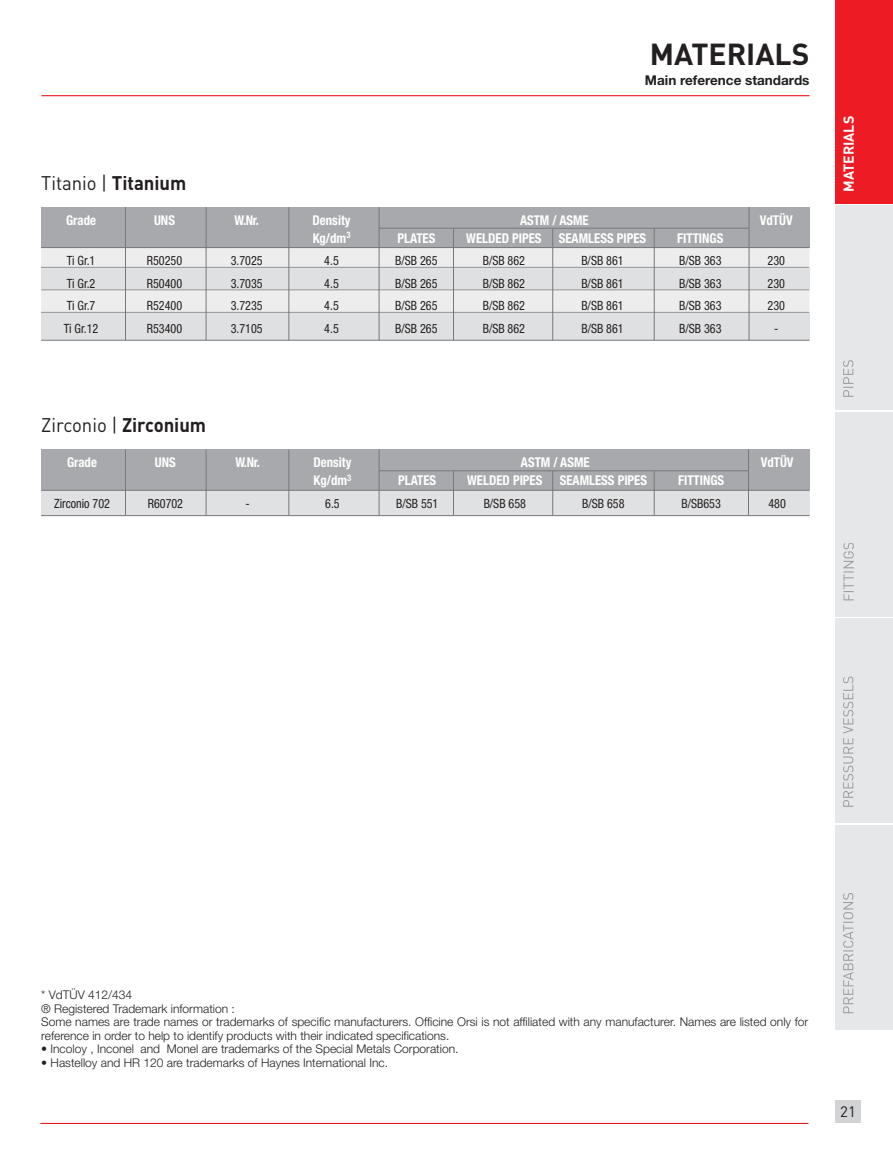
<style>
.page{position:relative;width:893px;height:1170px;background:#fff}
.page>*{position:absolute;margin:0;border:0;box-sizing:border-box;transform-origin:0 0}
.t1{font:700 30px "DIN";color:#231f20}
.t2{font:19.5px "DIN";color:#231f20;scale:.95 1}
.t3{font:15px "DIN";color:#231f20}
.t4{font:700 14.25px "DIN";color:#fff}
.t5{font:700 condensed 13.5px "Helvetica Neue";color:#fff;scale:.95 1}
.t6{font:700 13.5px "Helvetica Neue";color:#231f20}
.t7{font:condensed 12.75px "Helvetica Neue";color:#231f20;scale:.95 1}
.t8{font:300 12px/13.5px "Helvetica Neue";color:#231f20}
.s1{font-weight:700}
</style>
<div class="page">
<svg style="left:41px;top:248px;width:768px;height:64px;background:#eaeaeb"></svg>
<div style="left:41px;top:267px;width:768px;height:22px;background:#dfe0e1"></div>
<div style="left:41px;top:312px;width:768px;height:28px;background:#dfe0e1"></div>
<div style="left:835px;top:1100px;width:26px;height:23px;background:#d1d3d4"></div>
<div style="left:41px;top:207px;width:768px;height:40px;background:#a7a9ac"></div>
<hr style="left:41px;top:267px;width:768px;height:1px;background:#939598">
<hr style="left:41px;top:289px;width:768px;height:1px;background:#939598">
<hr style="left:41px;top:312px;width:768px;height:1px;background:#939598">
<hr style="left:41px;top:247px;width:768px;height:1px;background:#77787b">
<hr style="left:379px;top:228px;width:370px;height:1px;background:#77787b">
<hr style="left:41px;top:340px;width:768px;height:1px;background:#77787b">
<hr style="left:289px;top:207px;width:1px;height:133px;background:#77787b">
<hr style="left:379px;top:207px;width:1px;height:133px;background:#77787b">
<hr style="left:453px;top:228px;width:1px;height:112px;background:#77787b">
<hr style="left:552px;top:228px;width:1px;height:112px;background:#77787b">
<hr style="left:654px;top:228px;width:1px;height:112px;background:#77787b">
<hr style="left:749px;top:207px;width:1px;height:133px;background:#77787b">
<hr style="left:206px;top:207px;width:1px;height:133px;background:#77787b">
<hr style="left:125px;top:207px;width:1px;height:133px;background:#77787b">
<div style="left:41px;top:449px;width:768px;height:41px;background:#a7a9ac"></div>
<div style="left:41px;top:490px;width:768px;height:25px;background:#e0e1e2"></div>
<hr style="left:41px;top:490px;width:768px;height:1px;background:#77787b">
<hr style="left:379px;top:470px;width:370px;height:1px;background:#77787b">
<hr style="left:41px;top:515px;width:768px;height:1px;background:#77787b">
<hr style="left:289px;top:449px;width:1px;height:66px;background:#77787b">
<hr style="left:379px;top:449px;width:1px;height:66px;background:#77787b">
<hr style="left:453px;top:471px;width:1px;height:44px;background:#77787b">
<hr style="left:552px;top:471px;width:1px;height:44px;background:#77787b">
<hr style="left:654px;top:471px;width:1px;height:44px;background:#77787b">
<hr style="left:748px;top:449px;width:1px;height:66px;background:#77787b">
<hr style="left:206px;top:449px;width:1px;height:66px;background:#77787b">
<hr style="left:125px;top:449px;width:1px;height:66px;background:#77787b">
<hr style="left:41px;top:95px;width:768px;height:1px;background:#ed1c24">
<div style="left:835px;top:0;width:58px;height:204px;background:#ed1c24"></div>
<div style="left:835px;top:206px;width:58px;height:204px;background:#e6e7e8"></div>
<svg style="left:843px;top:360px;width:10px;height:37px"></svg>
<div style="left:835px;top:618px;width:58px;height:204px;background:#e6e7e8"></div>
<svg style="left:843px;top:676px;width:10px;height:130px"></svg>
<div style="left:835px;top:825px;width:58px;height:204px;background:#e6e7e8"></div>
<svg style="left:843px;top:893px;width:10px;height:120px"></svg>
<div style="left:835px;top:412px;width:58px;height:204px;background:#e6e7e8"></div>
<svg style="left:843px;top:543px;width:11px;height:57px"></svg>
<hr style="left:40px;top:1122px;width:768px;height:1px;background:#ed1c24">
<h1 class="t1" style="left:650px;top:43px;width:161px">MATERIALS</h1>
<p class="t6" style="left:645px;top:75px;width:166px">Main reference standards</p>
<h2 class="t2" style="left:41px;top:176px;width:154px">Titanio | <span class="s1">Titanium</span></h2>
<p class="t5" style="left:66px;top:215px;width:33px">Grade</p>
<p class="t5" style="left:154px;top:215px;width:24px">UNS</p>
<p class="t5" style="left:235px;top:215px;width:27px">W.Nr.</p>
<p class="t5" style="left:313px;top:215px;width:41px">Density</p>
<p class="t5" style="left:520px;top:215px;width:74px">ASTM / ASME</p>
<p class="t5" style="left:760px;top:215px;width:36px">VdTÜV</p>
<p class="t5" style="left:313px;top:233px;width:41px">Kg/dm<sup>3</sup></p>
<p class="t5" style="left:397px;top:233px;width:41px">PLATES</p>
<p class="t5" style="left:466px;top:233px;width:81px">WELDED PIPES</p>
<p class="t5" style="left:559px;top:233px;width:93px">SEAMLESS PIPES</p>
<p class="t5" style="left:677px;top:233px;width:50px">FITTINGS</p>
<p class="t7" style="left:67px;top:256px;width:32px">Ti Gr.1</p>
<p class="t7" style="left:147px;top:256px;width:39px">R50250</p>
<p class="t7" style="left:231px;top:256px;width:35px">3.7025</p>
<p class="t7" style="left:324px;top:256px;width:17px">4.5</p>
<p class="t7" style="left:395px;top:256px;width:46px">B/SB 265</p>
<p class="t7" style="left:483px;top:256px;width:46px">B/SB 862</p>
<p class="t7" style="left:581px;top:256px;width:46px">B/SB 861</p>
<p class="t7" style="left:679px;top:256px;width:46px">B/SB 363</p>
<p class="t7" style="left:768px;top:256px;width:20px">230</p>
<p class="t7" style="left:67px;top:278px;width:32px">Ti Gr.2</p>
<p class="t7" style="left:147px;top:278px;width:39px">R50400</p>
<p class="t7" style="left:231px;top:278px;width:35px">3.7035</p>
<p class="t7" style="left:324px;top:278px;width:17px">4.5</p>
<p class="t7" style="left:395px;top:278px;width:46px">B/SB 265</p>
<p class="t7" style="left:483px;top:278px;width:46px">B/SB 862</p>
<p class="t7" style="left:581px;top:278px;width:46px">B/SB 861</p>
<p class="t7" style="left:679px;top:278px;width:46px">B/SB 363</p>
<p class="t7" style="left:768px;top:278px;width:20px">230</p>
<p class="t7" style="left:67px;top:301px;width:32px">Ti Gr.7</p>
<p class="t7" style="left:147px;top:301px;width:39px">R52400</p>
<p class="t7" style="left:231px;top:301px;width:35px">3.7235</p>
<p class="t7" style="left:324px;top:301px;width:17px">4.5</p>
<p class="t7" style="left:395px;top:301px;width:46px">B/SB 265</p>
<p class="t7" style="left:483px;top:301px;width:46px">B/SB 862</p>
<p class="t7" style="left:581px;top:301px;width:46px">B/SB 861</p>
<p class="t7" style="left:679px;top:301px;width:46px">B/SB 363</p>
<p class="t7" style="left:768px;top:301px;width:20px">230</p>
<p class="t7" style="left:64px;top:323px;width:38px">Ti Gr.12</p>
<p class="t7" style="left:147px;top:323px;width:39px">R53400</p>
<p class="t7" style="left:231px;top:323px;width:35px">3.7105</p>
<p class="t7" style="left:324px;top:323px;width:17px">4.5</p>
<p class="t7" style="left:395px;top:323px;width:46px">B/SB 265</p>
<p class="t7" style="left:483px;top:323px;width:46px">B/SB 862</p>
<p class="t7" style="left:581px;top:323px;width:46px">B/SB 861</p>
<p class="t7" style="left:679px;top:323px;width:46px">B/SB 363</p>
<p class="t7" style="left:774px;top:323px;width:6px">-</p>
<h2 class="t2" style="left:41px;top:418px;width:175px">Zirconio | <span class="s1">Zirconium</span></h2>
<p class="t5" style="left:67px;top:457px;width:33px">Grade</p>
<p class="t5" style="left:155px;top:457px;width:24px">UNS</p>
<p class="t5" style="left:235px;top:457px;width:27px">W.Nr.</p>
<p class="t5" style="left:313px;top:457px;width:41px">Density</p>
<p class="t5" style="left:521px;top:457px;width:74px">ASTM / ASME</p>
<p class="t5" style="left:761px;top:457px;width:36px">VdTÜV</p>
<p class="t5" style="left:314px;top:475px;width:41px">Kg/dm<sup>3</sup></p>
<p class="t5" style="left:398px;top:475px;width:41px">PLATES</p>
<p class="t5" style="left:467px;top:475px;width:81px">WELDED PIPES</p>
<p class="t5" style="left:560px;top:475px;width:93px">SEAMLESS PIPES</p>
<p class="t5" style="left:678px;top:475px;width:50px">FITTINGS</p>
<p class="t7" style="left:54px;top:498px;width:60px">Zirconio 702</p>
<p class="t7" style="left:148px;top:498px;width:39px">R60702</p>
<p class="t7" style="left:246px;top:498px;width:6px">-</p>
<p class="t7" style="left:325px;top:498px;width:17px">6.5</p>
<p class="t7" style="left:396px;top:498px;width:46px">B/SB 551</p>
<p class="t7" style="left:484px;top:498px;width:46px">B/SB 658</p>
<p class="t7" style="left:582px;top:498px;width:46px">B/SB 658</p>
<p class="t7" style="left:681px;top:498px;width:43px">B/SB653</p>
<p class="t7" style="left:768px;top:498px;width:20px">480</p>
<p class="t4" style="left:844px;top:192px;width:77px;rotate:-90deg">MATERIALS</p>
<p class="t8" style="left:41px;top:989px;width:769px">* VdTÜV 412/434<br>® Registered Trademark information :<br>Some names are trade names or trademarks of specific manufacturers. Officine Orsi is not affiliated with any manufacturer. Names are listed only for reference in order to help to identify products with their indicated specifications.</p>
<p class="t8" style="left:41px;top:1043px;width:419px">• Incoloy , Inconel and Monel are trademarks of the Special Metals Corporation.</p>
<p class="t8" style="left:41px;top:1056px;width:348px">• Hastelloy and HR 120 are trademarks of Haynes International Inc.</p>
<p class="t3" style="left:840px;top:1106px;width:17px">21</p>
</div>
